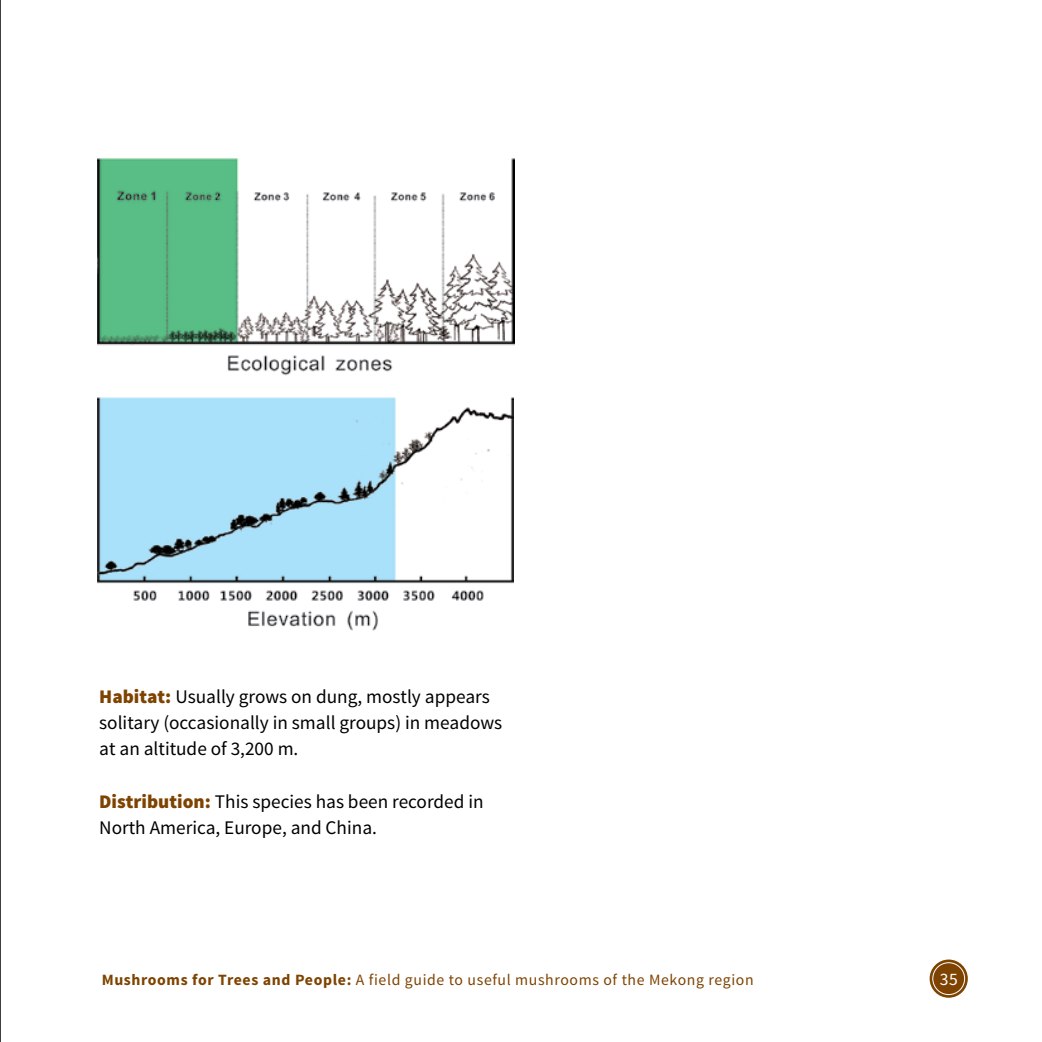
<style>
.page{position:relative;width:1042px;height:1042px;background:#fff}
.page>*{position:absolute;margin:0;border:0;box-sizing:border-box;transform-origin:0 0}
.t1{font:19.25px/26.2px "Source Sans Pro";color:#000}
.t2{font:17.5px "Source Sans Pro";color:#fff}
.t3{font:15.75px "Source Sans Pro";letter-spacing:.04em;color:#7e4300}
.s1{font-weight:900;color:#7e4300}
.s2{font-weight:700}
</style>
<div class="page">
<svg style="left:929px;top:959px;width:39px;height:39px"></svg>
<div style="left:932px;top:962px;width:33px;height:33px;border:1px solid #fff;border-radius:50%"></div>
<hr style="left:0;top:0;width:1px;height:1042px;background:#000">
<img style="left:98px;top:158px;width:416px;height:218px">
<img style="left:97px;top:397px;width:417px;height:233px">
<p class="t1" style="left:99px;top:684px;width:404px"><span class="s1">Habitat:</span> Usually grows on dung, mostly appears solitary (occasionally in small groups) in meadows at an altitude of 3,200 m.</p>
<p class="t1" style="left:99px;top:789px;width:386px"><span class="s1">Distribution:</span> This species has been recorded in<br>North America, Europe, and China.</p>
<p class="t3" style="left:102px;top:969px;width:653px"><span class="s2">Mushrooms for Trees and People:</span> A field guide to useful mushrooms of the Mekong region</p>
<p class="t2" style="left:940px;top:969px;width:20px">35</p>
</div>
